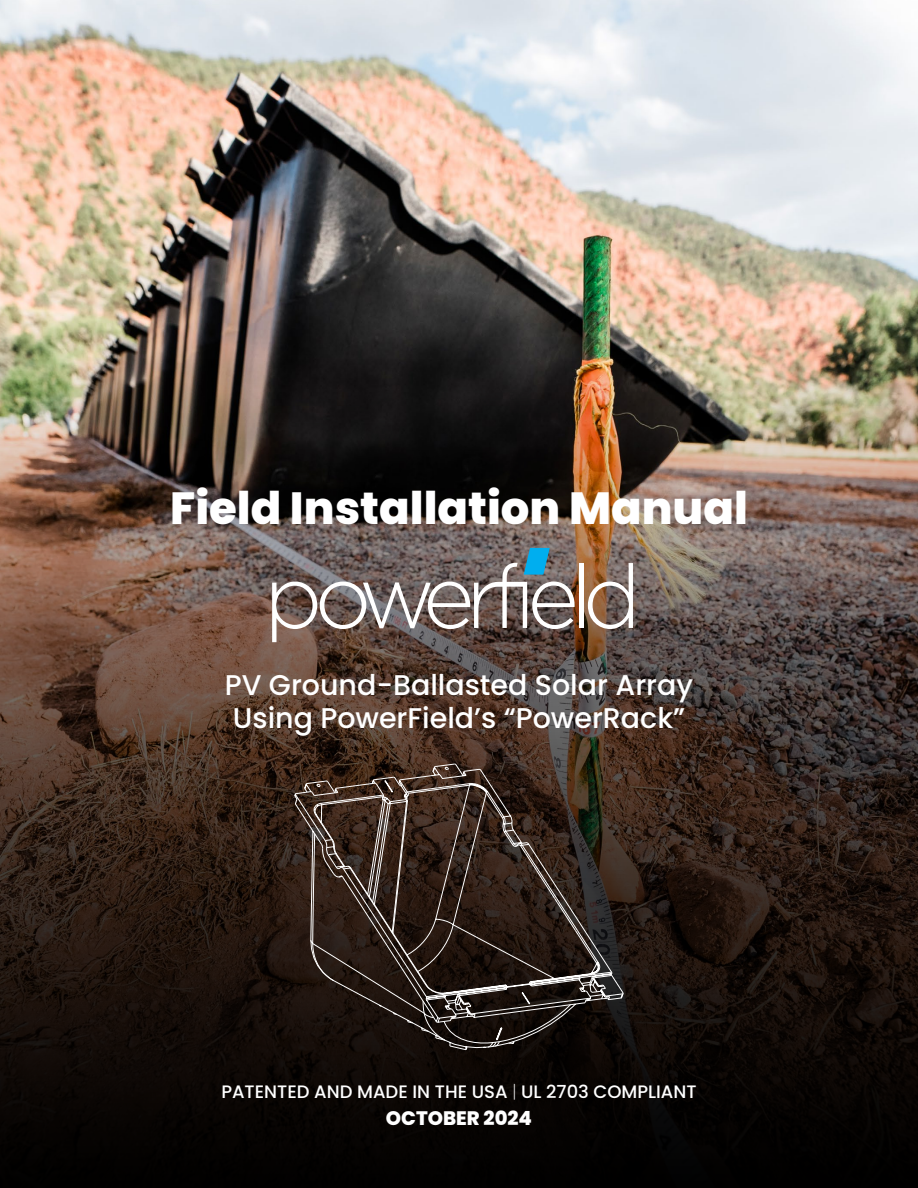
<style>
.page{position:relative;width:918px;height:1188px;background:#fff}
.page>*{position:absolute;margin:0;border:0;box-sizing:border-box;transform-origin:0 0}
.t1{font:800 45px "Poppins";color:#fff}
.t2{font:500 28.5px/33px "Poppins";color:#fff}
.t3{font:800 19.5px "Poppins";color:#fff}
.t4{font:500 18px "Poppins";color:#fff}
.s1{font-weight:200}
</style>
<div class="page">
<img style="left:0;top:0;width:918px;height:326px">
<img style="left:0;top:326px;width:918px;height:862px">
<hr style="left:579px;top:563px;width:4px;height:65px;background:#fff">
<svg style="left:588px;top:563px;width:45px;height:66px"></svg>
<svg style="left:272px;top:548px;width:303px;height:94px"></svg>
<svg style="left:294px;top:764px;width:330px;height:284px"></svg>
<svg style="left:314px;top:784px;width:287px;height:212px"></svg>
<p class="t1" style="left:170px;top:482px;width:579px">Field Installation Manual</p>
<p class="t2" style="left:225px;top:668px;width:470px">PV Ground-Ballasted Solar Array<br>Using PowerField’s “PowerRack”</p>
<p class="t4" style="left:221px;top:1082px;width:477px">PATENTED AND MADE IN THE USA <span class="s1">|</span> UL 2703 COMPLIANT</p>
<p class="t3" style="left:386px;top:1107px;width:148px">OCTOBER 2024</p>
</div>
